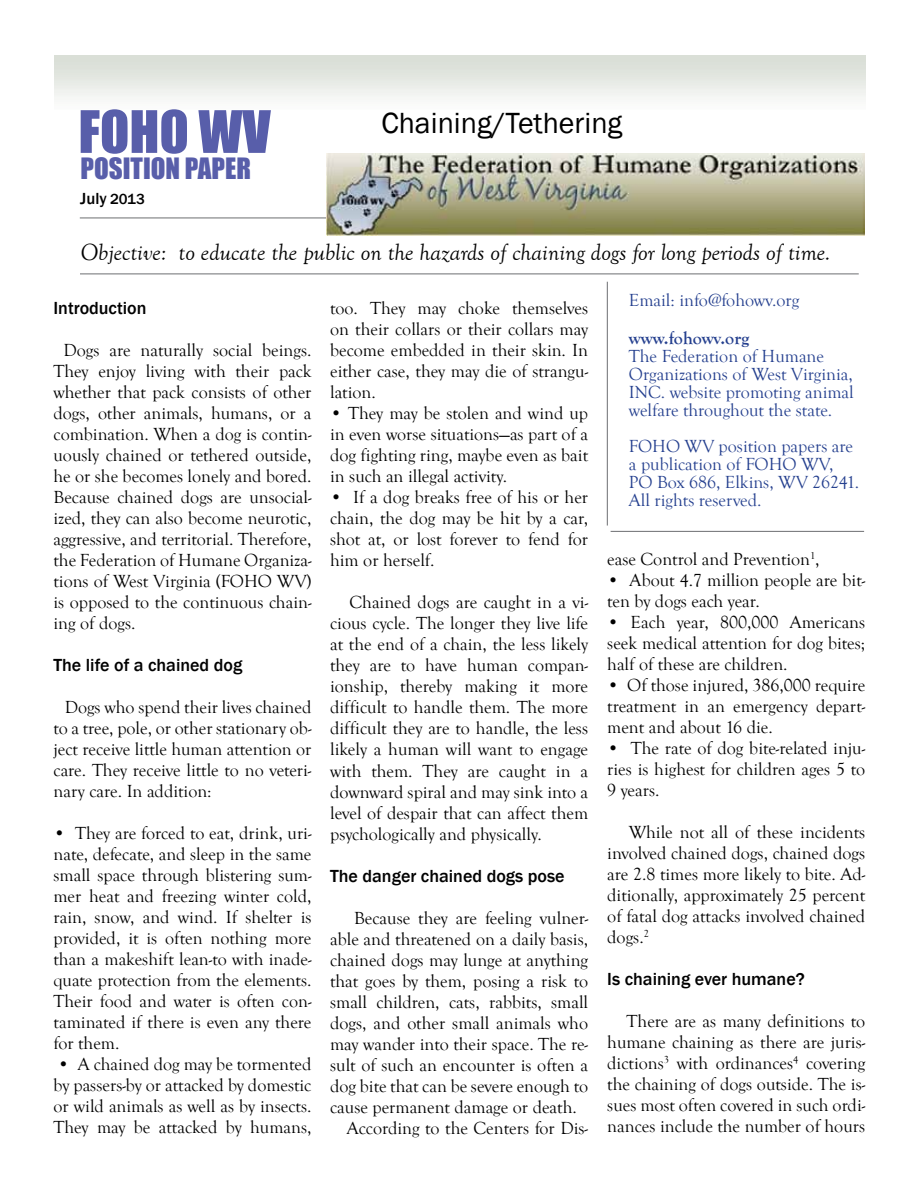
<style>
.page{position:relative;width:918px;height:1188px;background:#fff}
.page>*{position:absolute;margin:0;border:0;box-sizing:border-box;transform-origin:0 0}
.t1{font:54px "Impact";color:#585eaa}
.t2{font:30px "Franklin Gothic";color:#000}
.t3{font:27px "Impact";color:#585eaa}
.t4{font:italic 24px "Goudy Old Style T";color:#000}
.t5{font:18px/21px "Goudy Old Style T";color:#000;text-align:justify}
.t6{font:18px/18px "Goudy Old Style T";color:#25408f}
.t7{font:500 18px "Franklin Gothic";color:#000}
.t8{font:700 18px "Goudy Old Style T";color:#25408f}
.t9{font:500 16.5px "Franklin Gothic";color:#000}
.s1{font-size:15px}
</style>
<div class="page">
<hr style="left:607px;top:282px;width:1px;height:244px;background:#6d6e71">
<hr style="left:611px;top:531px;width:253px;height:1px;background:#6d6e71">
<div style="left:54px;top:55px;width:811px;height:7px;background:#dadfd7"></div>
<hr style="left:54px;top:62px;width:811px;height:3px;background:#dbe0d9">
<hr style="left:54px;top:65px;width:811px;height:4px;background:#dde1da">
<hr style="left:54px;top:69px;width:811px;height:2px;background:#dee2dc">
<hr style="left:54px;top:71px;width:811px;height:2px;background:#dfe4dd">
<hr style="left:54px;top:73px;width:811px;height:2px;background:#e1e5de">
<hr style="left:54px;top:75px;width:811px;height:2px;background:#e2e6e0">
<hr style="left:54px;top:77px;width:811px;height:2px;background:#e4e7e1">
<hr style="left:54px;top:79px;width:811px;height:2px;background:#e5e8e3">
<hr style="left:54px;top:81px;width:811px;height:1px;background:#e6eae4">
<hr style="left:54px;top:82px;width:811px;height:1px;background:#e7ebe6">
<hr style="left:54px;top:83px;width:811px;height:2px;background:#e9ece7">
<hr style="left:54px;top:85px;width:811px;height:2px;background:#eaede9">
<hr style="left:54px;top:87px;width:811px;height:1px;background:#eceeea">
<hr style="left:54px;top:88px;width:811px;height:2px;background:#edefec">
<hr style="left:54px;top:90px;width:811px;height:1px;background:#eff1ed">
<hr style="left:54px;top:91px;width:811px;height:2px;background:#f0f2ef">
<hr style="left:54px;top:93px;width:811px;height:2px;background:#f2f3f1">
<hr style="left:54px;top:95px;width:811px;height:1px;background:#f3f5f2">
<hr style="left:54px;top:96px;width:811px;height:2px;background:#f4f6f4">
<hr style="left:54px;top:98px;width:811px;height:2px;background:#f6f7f5">
<hr style="left:54px;top:100px;width:811px;height:2px;background:#f7f8f7">
<hr style="left:54px;top:102px;width:811px;height:2px;background:#f9f9f8">
<hr style="left:54px;top:104px;width:811px;height:2px;background:#fafbf9">
<hr style="left:54px;top:106px;width:811px;height:4px;background:#fbfbfb">
<hr style="left:80px;top:218px;width:749px;height:1px;background:#6d6e71">
<img style="left:327px;top:153px;width:537px;height:83px">
<hr style="left:80px;top:274px;width:779px;height:1px;background:#6d6e71">
<h1 class="t1" style="left:78px;top:90px;width:194px">FOHO WV</h1>
<p class="t9" style="left:80px;top:188px;width:66px">July <span class="s1">2013</span></p>
<h3 class="t3" style="left:81px;top:148px;width:172px">POSITION PAPER</h3>
<h2 class="t2" style="left:381px;top:104px;width:243px">Chaining/Tethering</h2>
<h3 class="t4" style="left:81px;top:239px;width:752px">Objective: to educate the public on the hazards of chaining dogs for long periods of time.</h3>
<p class="t7" style="left:53px;top:297px;width:95px">Introduction</p>
<p class="t5" style="left:53px;top:340px;width:260px;text-indent:10px">Dogs are naturally social beings.<br>They enjoy living with their pack whether that pack consists of other dogs, other animals, humans, or a combination. When a dog is contin&shy;uously chained or tethered outside, he or she becomes lonely and bored.<br>Because chained dogs are unsocial&shy;ized, they can also become neurotic, aggressive, and territorial. Therefore, the Federation of Humane Organiza&shy;tions of West Virginia (FOHO WV) is opposed to the continuous chain&shy;ing of dogs.</p>
<p class="t7" style="left:53px;top:654px;width:190px">The life of a chained dog</p>
<p class="t5" style="left:53px;top:697px;width:259px;text-indent:11px">Dogs who spend their lives chained to a tree, pole, or other stationary ob&shy;ject receive little human attention or care. They receive little to no veteri&shy;nary care. In addition:</p>
<p class="t5" style="left:53px;top:823px;width:260px">• They are forced to eat, drink, uri&shy;nate, defecate, and sleep in the same small space through blistering sum&shy;mer heat and freezing winter cold, rain, snow, and wind. If shelter is provided, it is often nothing more than a makeshift lean-to with inade&shy;quate protection from the elements.<br>Their food and water is often con&shy;taminated if there is even any there for them.</p>
<p class="t5" style="left:53px;top:1054px;width:259px">• A chained dog may be tormented by passers-by or attacked by domestic or wild animals as well as by insects.<br>They may be attacked by humans,</p>
<p class="t6" style="left:629px;top:292px;width:172px">Email: info@fohowv.org</p>
<p class="t8" style="left:629px;top:328px;width:122px">www.fohowv.org</p>
<p class="t6" style="left:629px;top:347px;width:226px">The Federation of Humane<br>Organizations of West Virginia,<br>INC. website promoting animal welfare throughout the state.</p>
<p class="t6" style="left:629px;top:437px;width:232px">FOHO WV position papers are a publication of FOHO WV,<br>PO Box 686, Elkins, WV 26241.<br>All rights reserved.</p>
<p class="t5" style="left:330px;top:298px;width:260px">too. They may choke themselves on their collars or their collars may become embedded in their skin. In either case, they may die of strangu&shy;lation.</p>
<p class="t5" style="left:330px;top:403px;width:259px">• They may be stolen and wind up in even worse situations—as part of a dog fighting ring, maybe even as bait in such an illegal activity.</p>
<p class="t5" style="left:330px;top:487px;width:260px">• If a dog breaks free of his or her chain, the dog may be hit by a car, shot at, or lost forever to fend for him or herself.</p>
<p class="t5" style="left:330px;top:592px;width:260px;text-indent:19px">Chained dogs are caught in a vi&shy;cious cycle. The longer they live life at the end of a chain, the less likely they are to have human compan&shy;ionship, thereby making it more difficult to handle them. The more difficult they are to handle, the less likely a human will want to engage with them. They are caught in a downward spiral and may sink into a level of despair that can affect them psychologically and physically.</p>
<p class="t7" style="left:330px;top:864px;width:236px">The danger chained dogs pose</p>
<p class="t5" style="left:354px;top:908px;width:236px">Because they are feeling vulner-</p>
<p class="t5" style="left:330px;top:929px;width:259px">able and threatened on a daily basis,</p>
<p class="t5" style="left:330px;top:950px;width:259px">chained dogs may lunge at anything</p>
<p class="t5" style="left:330px;top:971px;width:259px">that goes by them, posing a risk to</p>
<p class="t5" style="left:330px;top:992px;width:260px">small children, cats, rabbits, small</p>
<p class="t5" style="left:330px;top:1013px;width:259px">dogs, and other small animals who</p>
<p class="t5" style="left:330px;top:1034px;width:259px">may wander into their space. The re-</p>
<p class="t5" style="left:330px;top:1055px;width:259px">sult of such an encounter is often a</p>
<p class="t5" style="left:330px;top:1076px;width:259px">dog bite that can be severe enough to</p>
<p class="t5" style="left:330px;top:1097px;width:248px">cause permanent damage or death.</p>
<p class="t5" style="left:347px;top:1118px;width:243px">According to the Centers for Dis-</p>
<p class="t5" style="left:607px;top:549px;width:214px">ease Control and Prevention<sup>1</sup>,</p>
<p class="t5" style="left:607px;top:570px;width:260px">• About 4.7 million people are bit&shy;ten by dogs each year.</p>
<p class="t5" style="left:607px;top:612px;width:259px">• Each year, 800,000 Americans seek medical attention for dog bites; half of these are children.</p>
<p class="t5" style="left:607px;top:675px;width:260px">• Of those injured, 386,000 require treatment in an emergency depart&shy;ment and about 16 die.</p>
<p class="t5" style="left:607px;top:738px;width:259px">• The rate of dog bite-related inju&shy;ries is highest for children ages 5 to 9 years.</p>
<p class="t5" style="left:607px;top:822px;width:260px;text-indent:21px">While not all of these incidents involved chained dogs, chained dogs are 2.8 times more likely to bite. Ad&shy;ditionally, approximately 25 percent of fatal dog attacks involved chained dogs.<sup>2</sup></p>
<p class="t7" style="left:607px;top:968px;width:199px">Is chaining ever humane?</p>
<p class="t5" style="left:607px;top:1011px;width:260px;text-indent:19px">There are as many definitions to humane chaining as there are juris&shy;dictions<sup>3</sup> with ordinances<sup>4</sup> covering the chaining of dogs outside. The is&shy;sues most often covered in such ordi&shy;nances include the number of hours</p>
</div>
